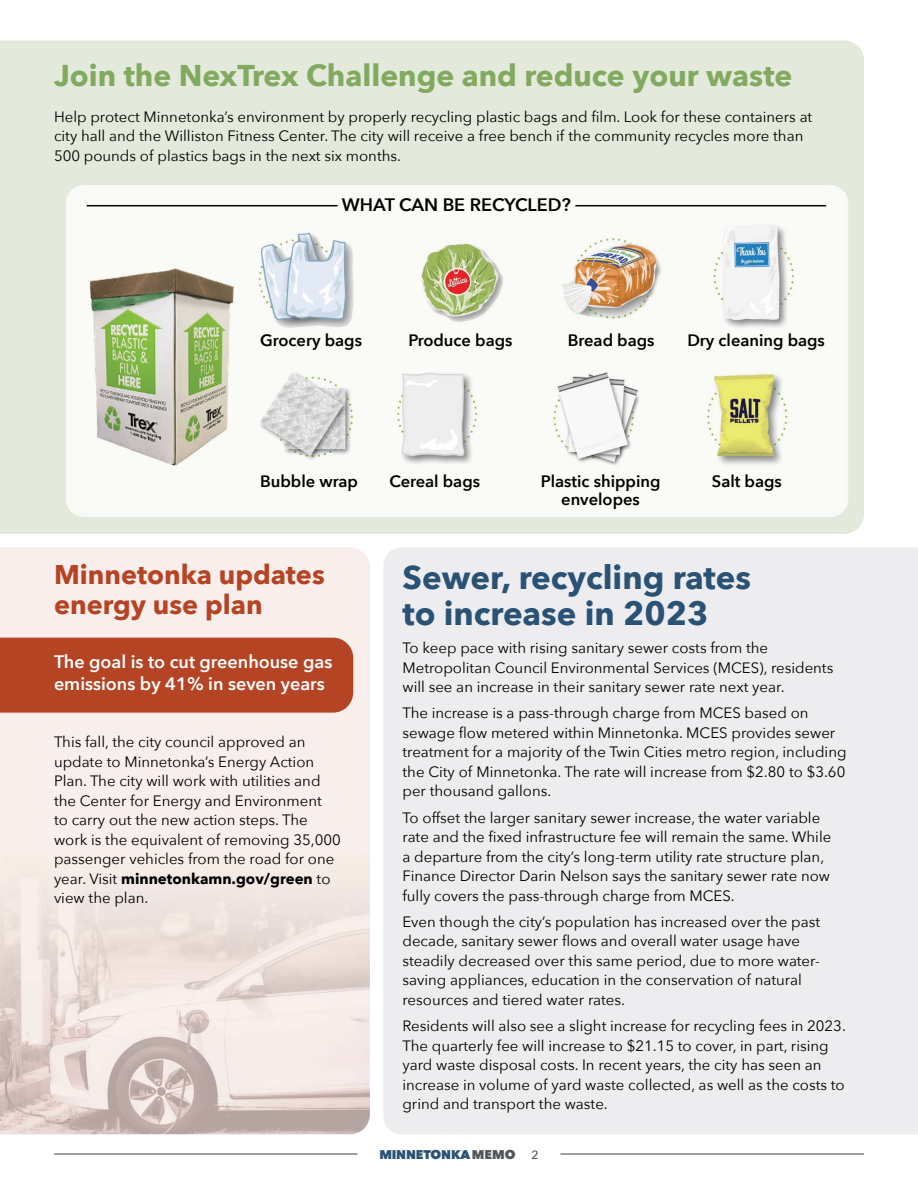
<style>
.page{position:relative;width:918px;height:1188px;background:#fff}
.page>*{position:absolute;margin:0;border:0;box-sizing:border-box;transform-origin:0 0}
.t1{font:700 33px/36px "Avenir Next";color:#2a5274}
.t2{font:700 30px "Avenir Next";color:#81aa60}
.t3{font:700 27px/30px "Avenir Next";color:#b54425}
.t4{font:600 18px/22.5px "Avenir Next";color:#fff}
.t5{font:600 18px "Avenir Next";color:#000}
.t6{font:600 16.5px "Avenir Next";color:#000}
.t7{font:15px/19.5px "Avenir Next";color:#000}
.t8{font:800 12.6px "Avenir Next";letter-spacing:-.01em;color:#2a5274}
.s1{font-weight:700}
.s2{color:#52555b}
.s3{font-weight:500;font-size:12px;color:#52555b}
</style>
<div class="page">
<hr style="left:54px;top:1153px;width:304px;height:2px;background:#52555b">
<hr style="left:560px;top:1153px;width:304px;height:2px;background:#52555b">
<img style="left:0;top:548px;width:370px;height:586px">
<img style="left:0;top:40px;width:864px;height:494px">
<div style="left:0;top:638px;width:353px;height:75px;background:#b54425"></div>
<div style="left:383px;top:548px;width:535px;height:586px;background:#ededf0"></div>
<hr style="left:87px;top:205px;width:251px;height:1px;background:#000">
<hr style="left:575px;top:205px;width:251px;height:1px;background:#000">
<h2 class="t2" style="left:54px;top:49px;width:740px">Join the NexTrex Challenge and reduce your waste</h2>
<p class="t7" style="left:54px;top:106px;width:760px">Help protect Minnetonka’s environment by properly recycling plastic bags and film. Look for these containers at city hall and the Williston Fitness Center. The city will receive a free bench if the community recycles more than<br>500 pounds of plastics bags in the next six months.</p>
<p class="t5" style="left:342px;top:189px;width:231px">WHAT CAN BE RECYCLED?</p>
<p class="t6" style="left:260px;top:326px;width:103px">Grocery bags</p>
<p class="t6" style="left:408px;top:326px;width:106px">Produce bags</p>
<p class="t6" style="left:568px;top:326px;width:88px">Bread bags</p>
<p class="t6" style="left:687px;top:326px;width:139px">Dry cleaning bags</p>
<p class="t6" style="left:260px;top:468px;width:99px">Bubble wrap</p>
<p class="t6" style="left:389px;top:468px;width:92px">Cereal bags</p>
<p class="t6" style="left:541px;top:468px;width:121px">Plastic shipping</p>
<p class="t6" style="left:712px;top:468px;width:72px">Salt bags</p>
<p class="t6" style="left:561px;top:485px;width:80px">envelopes</p>
<h3 class="t3" style="left:54px;top:560px;width:272px">Minnetonka updates energy use plan</h3>
<h1 class="t1" style="left:403px;top:559px;width:350px">Sewer, recycling rates to increase in 2023</h1>
<p class="t7" style="left:403px;top:638px;width:432px">To keep pace with rising sanitary sewer costs from the<br>Metropolitan Council Environmental Services (MCES), residents will see an increase in their sanitary sewer rate next year.</p>
<p class="t7" style="left:403px;top:703px;width:446px">The increase is a pass-through charge from MCES based on sewage flow metered within Minnetonka. MCES provides sewer treatment for a majority of the Twin Cities metro region, including the City of Minnetonka. The rate will increase from $2.80 to $3.60 per thousand gallons.</p>
<p class="t7" style="left:403px;top:807px;width:430px">To offset the larger sanitary sewer increase, the water variable rate and the fixed infrastructure fee will remain the same. While a departure from the city’s long-term utility rate structure plan, Finance Director Darin Nelson says the sanitary sewer rate now fully covers the pass-through charge from MCES.</p>
<p class="t7" style="left:403px;top:911px;width:419px">Even though the city’s population has increased over the past decade, sanitary sewer flows and overall water usage have steadily decreased over this same period, due to more water&shy;saving appliances, education in the conservation of natural resources and tiered water rates.</p>
<p class="t7" style="left:403px;top:1016px;width:445px">Residents will also see a slight increase for recycling fees in 2023.<br>The quarterly fee will increase to $21.15 to cover, in part, rising yard waste disposal costs. In recent years, the city has seen an increase in volume of yard waste collected, as well as the costs to grind and transport the waste.</p>
<p class="t4" style="left:54px;top:650px;width:280px">The goal is to cut greenhouse gas emissions by 41% in seven years</p>
<p class="t7" style="left:54px;top:732px;width:288px">This fall, the city council approved an update to Minnetonka’s Energy Action Plan. The city will work with utilities and the Center for Energy and Environment<br>to carry out the new action steps. The work is the equivalent of removing 35,000 passenger vehicles from the road for one year. Visit <span class="s1">minnetonkamn.gov/green</span> to view the plan.</p>
<p class="t8" style="left:379px;top:1147px;width:161px">MINNETONKA<span class="s2">MEMO</span> <span class="s3">2</span></p>
</div>
